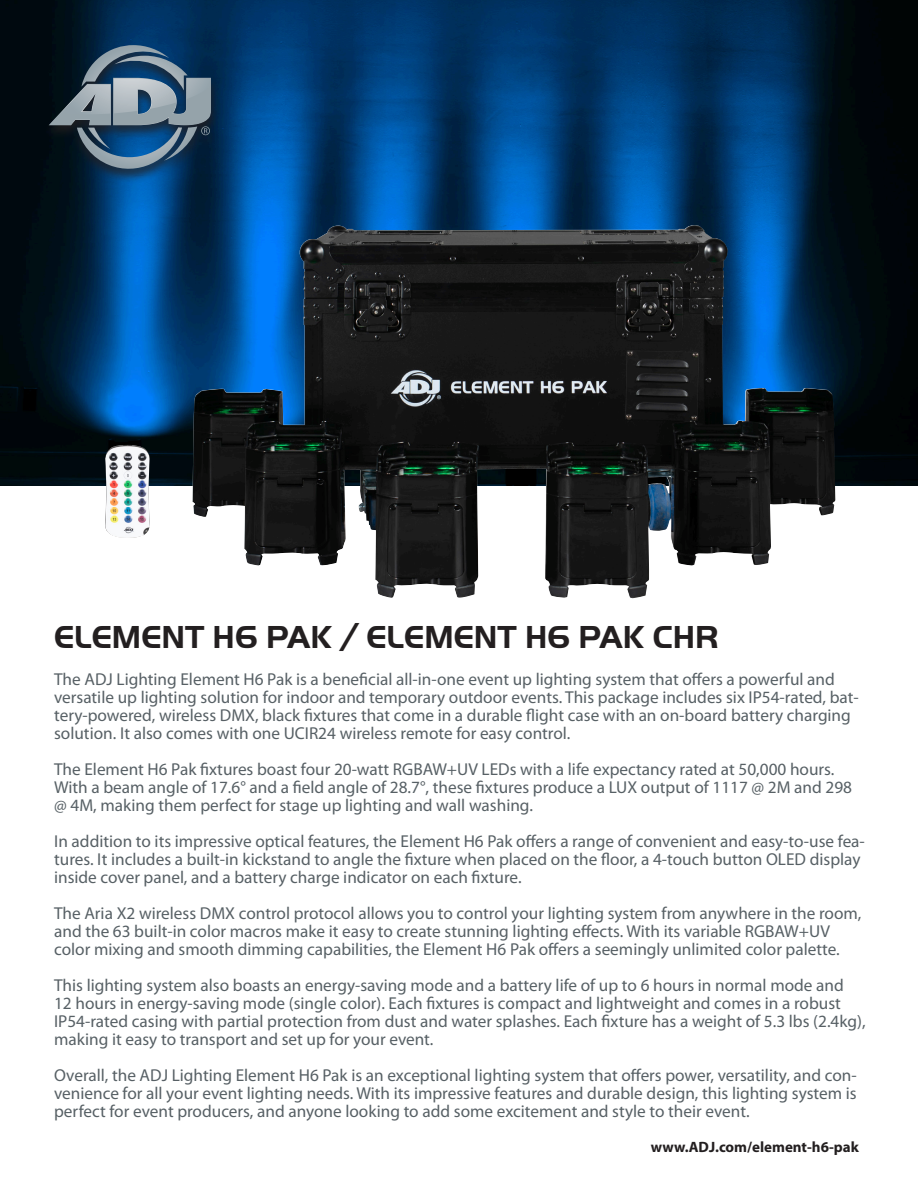
<style>
.page{position:relative;width:918px;height:1188px;background:#fff}
.page>*{position:absolute;margin:0;border:0;box-sizing:border-box;transform-origin:0 0}
.t1{font:700 33px "Handel Got D";color:#231f20}
.t2{font:17.25px/18px "Myriad Pro";color:#576065}
.t3{font:700 15px "Myriad Pro";color:#231f20}
</style>
<div class="page">
<img style="left:0;top:0;width:918px;height:486px">
<div style="left:43px;top:44px;width:177px;height:140px;background:#231f20;opacity:.75"></div>
<svg style="left:49px;top:45px;width:162px;height:131px;background:#415b70"></svg>
<img style="left:192px;top:225px;width:493px;height:373px">
<img style="left:104px;top:445px;width:46px;height:93px">
<p class="t1" style="left:54px;top:618px;width:666px">ELEMENT H6 PAK / ELEMENT H6 PAK CHR</p>
<p class="t2" style="left:54px;top:670px;width:806px">The ADJ Lighting Element H6 Pak is a beneficial all-in-one event up lighting system that offers a powerful and versatile up lighting solution for indoor and temporary outdoor events. This package includes six IP54-rated, bat&shy;tery-powered, wireless DMX, black fixtures that come in a durable flight case with an on-board battery charging solution. It also comes with one UCIR24 wireless remote for easy control.</p>
<p class="t2" style="left:54px;top:760px;width:800px">The Element H6 Pak fixtures boast four 20-watt RGBAW+UV LEDs with a life expectancy rated at 50,000 hours.<br>With a beam angle of 17.6° and a field angle of 28.7°, these fixtures produce a LUX output of 1117 @ 2M and 298 @ 4M, making them perfect for stage up lighting and wall washing.</p>
<p class="t2" style="left:54px;top:832px;width:812px">In addition to its impressive optical features, the Element H6 Pak offers a range of convenient and easy-to-use fea&shy;tures. It includes a built-in kickstand to angle the fixture when placed on the floor, a 4-touch button OLED display inside cover panel, and a battery charge indicator on each fixture.</p>
<p class="t2" style="left:54px;top:904px;width:809px">The Aria X2 wireless DMX control protocol allows you to control your lighting system from anywhere in the room, and the 63 built-in color macros make it easy to create stunning lighting effects. With its variable RGBAW+UV color mixing and smooth dimming capabilities, the Element H6 Pak offers a seemingly unlimited color palette.</p>
<p class="t2" style="left:54px;top:976px;width:813px">This lighting system also boasts an energy-saving mode and a battery life of up to 6 hours in normal mode and 12 hours in energy-saving mode (single color). Each fixtures is compact and lightweight and comes in a robust IP54-rated casing with partial protection from dust and water splashes. Each fixture has a weight of 5.3 lbs (2.4kg), making it easy to transport and set up for your event.</p>
<p class="t2" style="left:54px;top:1066px;width:804px;text-align:justify">Overall, the ADJ Lighting Element H6 Pak is an exceptional lighting system that offers power, versatility, and con&shy;venience for all your event lighting needs. With its impressive features and durable design, this lighting system is perfect for event producers, and anyone looking to add some excitement and style to their event.</p>
<p class="t3" style="left:651px;top:1137px;width:210px">www.ADJ.com/element-h6-pak</p>
</div>
